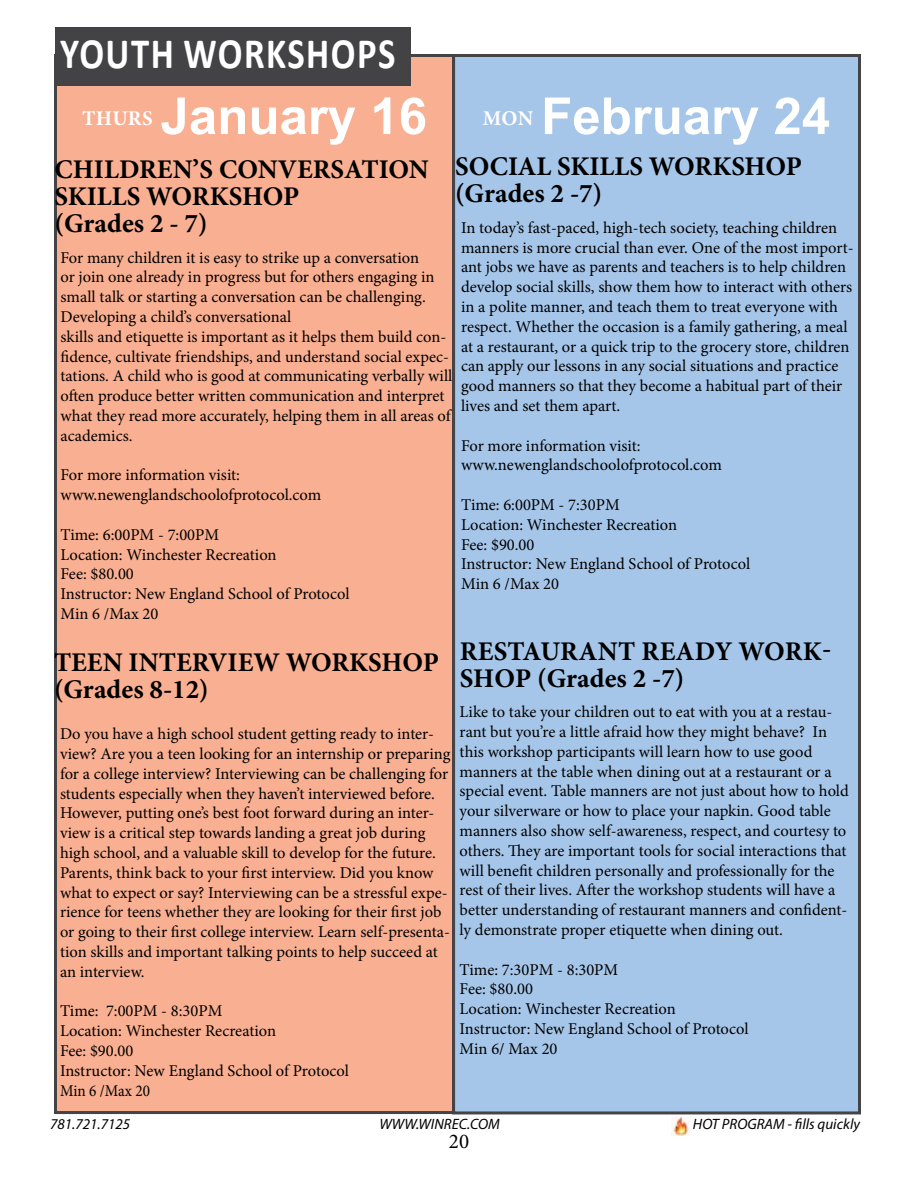
<style>
.page{position:relative;width:918px;height:1188px;background:#fff}
.page>*{position:absolute;margin:0;border:0;box-sizing:border-box;transform-origin:0 0}
.t1{font:700 51px "Arial";color:#fff}
.t2{font:700 43.5px "Calibri";letter-spacing:.04em;color:#fff;scale:.84 1}
.t3{font:700 27px/27px "Minion Pro";color:#000}
.t4{font:700 21px "Minion Pro";letter-spacing:.01em;color:#fff}
.t5{font:21px "Minion Pro";color:#000}
.t6{font:16.5px/19.8px "Minion Pro";color:#000}
.t7{font:italic 15px "Myriad Pro";color:#000}
</style>
<div class="page">
<div style="left:56px;top:56px;width:398px;height:1057px;background:#f9af91"></div>
<div style="left:454px;top:56px;width:406px;height:1057px;background:#a6c6e9"></div>
<div style="left:452px;top:54px;width:409px;height:1060px;border:3px solid #444345"></div>
<div style="left:55px;top:28px;width:356px;height:58px;background:#434345"></div>
<img style="left:671px;top:1116px;width:19px;height:19px">
<h2 class="t2" style="left:60px;top:23px;width:401px">YOUTH WORKSHOPS</h2>
<p class="t4" style="left:82px;top:104px;width:72px">THURS</p>
<h1 class="t1" style="left:161px;top:80px;width:268px">January 16</h1>
<p class="t4" style="left:483px;top:104px;width:52px">MON</p>
<h1 class="t1" style="left:541px;top:80px;width:291px">February 24</h1>
<h3 class="t3" style="left:455px;top:153px;width:348px">SOCIAL SKILLS WORKSHOP (Grades 2 -7)</h3>
<p class="t6" style="left:461px;top:218px;width:394px">In today’s fast-paced, high-tech society, teaching children manners is more crucial than ever. One of the most import&shy;ant jobs we have as parents and teachers is to help children develop social skills, show them how to interact with others in a polite manner, and teach them to treat everyone with respect. Whether the occasion is a family gathering, a meal at a restaurant, or a quick trip to the grocery store, children can apply our lessons in any social situations and practice good manners so that they become a habitual part of their lives and set them apart.</p>
<p class="t6" style="left:461px;top:435px;width:262px">For more information visit: www.newenglandschoolofprotocol.com</p>
<p class="t6" style="left:461px;top:495px;width:291px">Time: 6:00PM - 7:30PM<br>Location: Winchester Recreation<br>Fee: $90.00<br>Instructor: New England School of Protocol<br>Min 6 /Max 20</p>
<h3 class="t3" style="left:55px;top:156px;width:376px">CHILDREN’S CONVERSATION<br>SKILLS WORKSHOP<br>(Grades 2 - 7)</h3>
<p class="t6" style="left:61px;top:248px;width:393px">For many children it is easy to strike up a conversation<br>or join one already in progress but for others engaging in small talk or starting a conversation can be challenging.<br>Developing a child’s conversational<br>skills and etiquette is important as it helps them build con&shy;fidence, cultivate friendships, and understand social expec&shy;tations. A child who is good at communicating verbally will often produce better written communication and interpret what they read more accurately, helping them in all areas of academics.</p>
<p class="t6" style="left:61px;top:465px;width:262px">For more information visit: www.newenglandschoolofprotocol.com</p>
<p class="t6" style="left:61px;top:525px;width:291px">Time: 6:00PM - 7:00PM<br>Location: Winchester Recreation<br>Fee: $80.00<br>Instructor: New England School of Protocol<br>Min 6 /Max 20</p>
<h3 class="t3" style="left:54px;top:649px;width:386px">TEEN INTERVIEW WORKSHOP (Grades 8-12)</h3>
<p class="t6" style="left:60px;top:724px;width:392px">Do you have a high school student getting ready to inter&shy;view? Are you a teen looking for an internship or preparing for a college interview? Interviewing can be challenging for students especially when they haven’t interviewed before.<br>However, putting one’s best foot forward during an inter&shy;view is a critical step towards landing a great job during high school, and a valuable skill to develop for the future.<br>Parents, think back to your first interview. Did you know what to expect or say? Interviewing can be a stressful expe&shy;rience for teens whether they are looking for their first job or going to their first college interview. Learn self-presenta&shy;tion skills and important talking points to help succeed at an interview.</p>
<p class="t6" style="left:60px;top:1001px;width:291px">Time: 7:00PM - 8:30PM<br>Location: Winchester Recreation<br>Fee: $90.00<br>Instructor: New England School of Protocol<br>Min 6 /Max 20</p>
<h3 class="t3" style="left:460px;top:637px;width:373px">RESTAURANT READY WORK-<br>SHOP (Grades 2 -7)</h3>
<p class="t6" style="left:460px;top:702px;width:391px">Like to take your children out to eat with you at a restau&shy;rant but you’re a little afraid how they might behave? In this workshop participants will learn how to use good manners at the table when dining out at a restaurant or a special event. Table manners are not just about how to hold your silverware or how to place your napkin. Good table manners also show self-awareness, respect, and courtesy to others. They are important tools for social interactions that will benefit children personally and professionally for the rest of their lives. After the workshop students will have a better understanding of restaurant manners and confident&shy;ly demonstrate proper etiquette when dining out.</p>
<p class="t6" style="left:460px;top:959px;width:291px">Time: 7:30PM - 8:30PM<br>Fee: $80.00<br>Location: Winchester Recreation<br>Instructor: New England School of Protocol<br>Min 6/ Max 20</p>
<p class="t7" style="left:50px;top:1115px;width:82px">781.721.7125</p>
<p class="t7" style="left:380px;top:1115px;width:122px">WWW.WINREC.COM</p>
<p class="t7" style="left:693px;top:1115px;width:169px">HOT PROGRAM - fills quickly</p>
<p class="t5" style="left:449px;top:1127px;width:22px">20</p>
</div>
